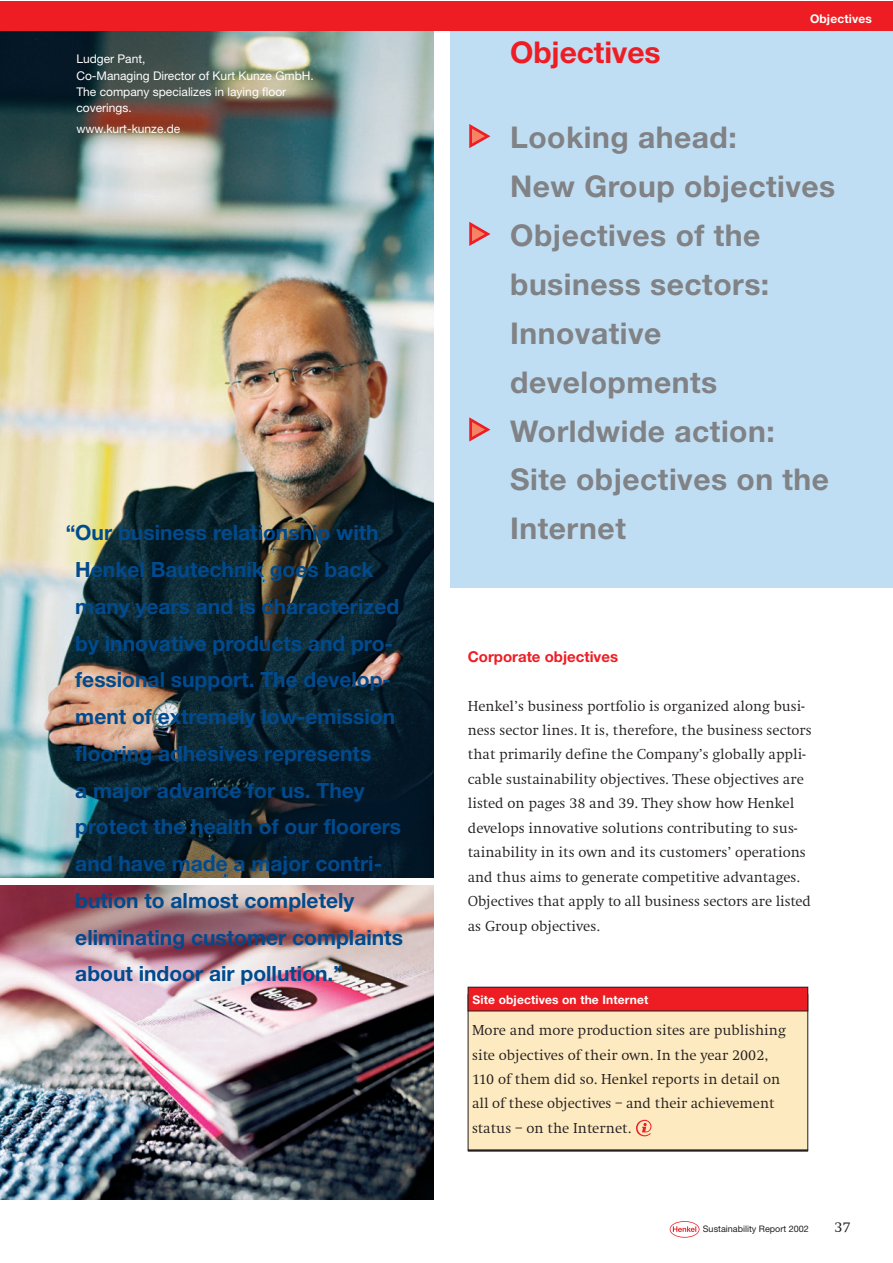
<style>
.page{position:relative;width:893px;height:1263px;background:#fff}
.page>*{position:absolute;margin:0;border:0;box-sizing:border-box;transform-origin:0 0}
.t1{font:700 30px/48.9px "Helvetica Neue";letter-spacing:.015em;color:#808285}
.t2{font:700 30px "Helvetica Neue";letter-spacing:-.005em;color:#ee1d23}
.t3{font:700 21px/36.8px "Helvetica Neue";color:#004a8d}
.t4{font:300 15px/24.5px "Swift EF";color:#231f20}
.t5{font:700 15px "Helvetica Neue";color:#ee1d23}
.t6{font:12px/16.4px "Helvetica Neue";color:#fff}
.t7{font:700 12px "Helvetica Neue";letter-spacing:.01em;color:#fff}
.t8{font:9px "Helvetica Neue";color:#231f20}
</style>
<div class="page">
<img style="left:0;top:886px;width:433px;height:313px">
<img style="left:0;top:31px;width:433px;height:846px">
<div style="left:451px;top:31px;width:441px;height:557px;background:#c0def3"></div>
<div style="left:0;top:2px;width:892px;height:29px;background:#ee1d23"></div>
<svg style="left:469px;top:417px;width:21px;height:25px"></svg>
<svg style="left:469px;top:222px;width:21px;height:24px"></svg>
<svg style="left:469px;top:124px;width:21px;height:24px"></svg>
<svg style="left:669px;top:1221px;width:30px;height:17px"></svg>
<div style="left:468px;top:995px;width:339px;height:155px;background:#feeac0"></div>
<div style="left:468px;top:987px;width:339px;height:24px;background:#ee1d23"></div>
<svg style="left:636px;top:1120px;width:15px;height:16px"></svg>
<hr style="left:468px;top:1150px;width:340px;height:2px;background:#231f20">
<p class="t6" style="left:76px;top:52px;width:239px">Ludger Pant,<br>Co-Managing Director of Kurt Kunze GmbH.<br>The company specializes in laying floor coverings.</p>
<p class="t6" style="left:76px;top:121px;width:105px">www.kurt-kunze.de</p>
<p class="t3" style="left:75px;top:516px;width:329px;text-indent:-10px">“Our business relationship with<br>Henkel Bautechnik goes back many years and is characterized by innovative products and pro&shy;fessional support. The develop&shy;ment of extremely low-emission flooring adhesives represents<br>a major advance for us. They protect the health of our floorers and have made a major contri&shy;bution to almost completely eliminating customer complaints about indoor air pollution.”</p>
<h1 class="t2" style="left:510px;top:41px;width:152px">Objectives</h1>
<p class="t7" style="left:810px;top:14px;width:63px">Objectives</p>
<h1 class="t1" style="left:510px;top:116px;width:326px">Looking ahead:<br>New Group objectives<br>Objectives of the business sectors:<br>Innovative developments<br>Worldwide action:<br>Site objectives on the<br>Internet</h1>
<p class="t5" style="left:468px;top:651px;width:152px">Corporate objectives</p>
<p class="t4" style="left:468px;top:694px;width:345px">Henkel’s business portfolio is organized along busi&shy;ness sector lines. It is, therefore, the business sectors that primarily define the Company’s globally appli&shy;cable sustainability objectives. These objectives are listed on pages 38 and 39. They show how Henkel develops innovative solutions contributing to sus&shy;tainability in its own and its customers’ operations and thus aims to generate competitive advantages.<br>Objectives that apply to all business sectors are listed as Group objectives.</p>
<p class="t7" style="left:472px;top:995px;width:177px">Site objectives on the Internet</p>
<p class="t4" style="left:472px;top:1019px;width:315px">More and more production sites are publishing site objectives of their own. In the year 2002, 110 of them did so. Henkel reports in detail on all of these objectives – and their achievement status – on the Internet.</p>
<p class="t8" style="left:702px;top:1226px;width:107px">Sustainability Report 2002</p>
<p class="t4" style="left:834px;top:1216px;width:18px">37</p>
</div>
